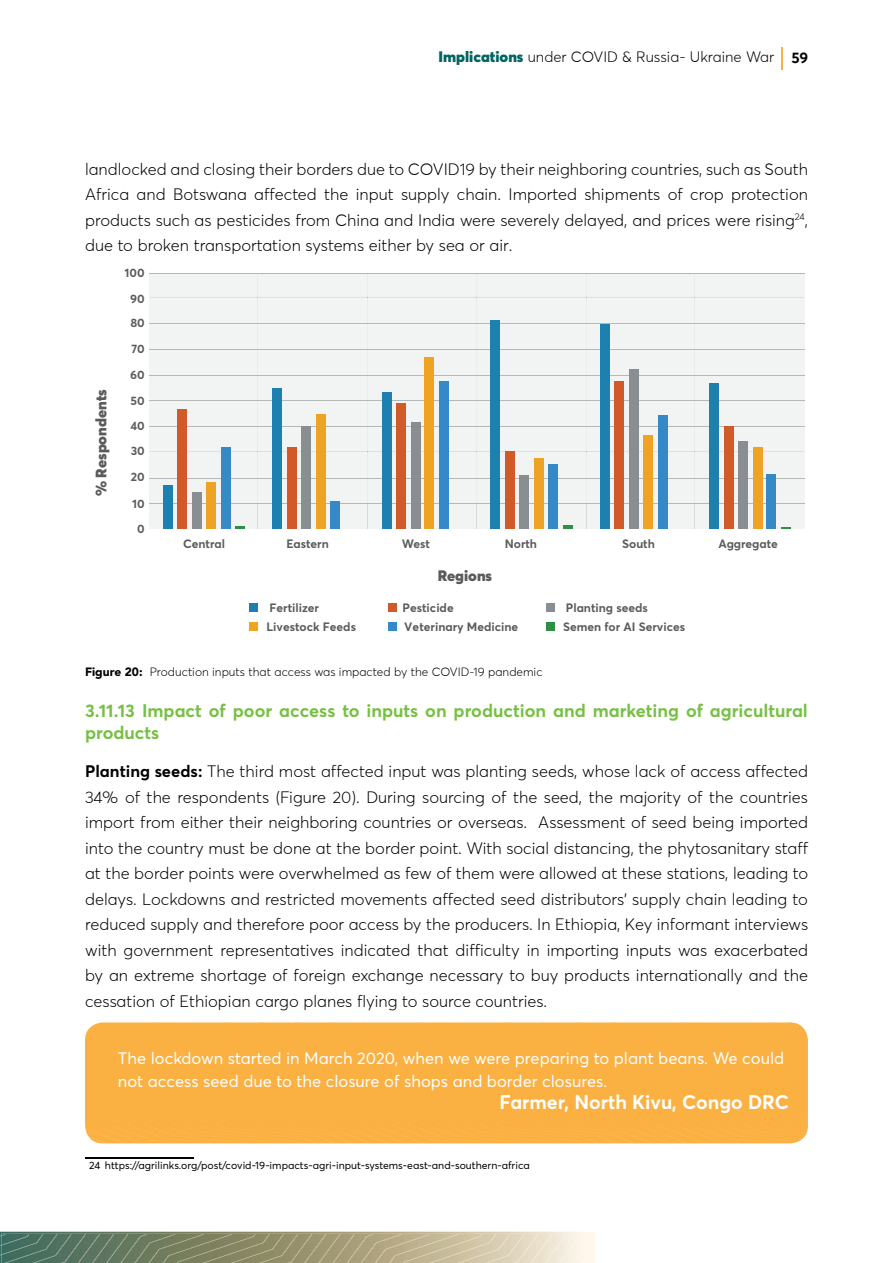
<style>
.page{position:relative;width:893px;height:1263px;background:#fff}
.page>*{position:absolute;margin:0;border:0;box-sizing:border-box;transform-origin:0 0}
.t1{font:700 19.5px "Averta";color:#fff}
.t2{font:700 18px/22.5px "Averta";color:#77c044}
.t3{font:300 16.5px/25.5px "Averta Std";color:#010101;text-align:justify}
.t4{font:16.5px/22.5px "Averta";color:#fff}
.t5{font:300 15px "Averta Std";color:#010101}
.t6{font:900 15px "Averta";color:#5a5b5b}
.t7{font:700 12px "Averta";color:#5a5b5b}
.t8{font:300 12px "Averta Std";color:#010101}
.t9{font:10.5px "Averta";color:#010101}
.s1{font-family:"Averta";font-weight:900;color:#036560}
.s2{font-weight:700}
.s3{font-family:"Avenir LT Std";font-weight:900}
.s4{font-family:"Averta";font-weight:700}
</style>
<div class="page">
<img style="left:0;top:1232px;width:573px;height:31px">
<img style="left:567px;top:1234px;width:6px;height:29px">
<img style="left:553px;top:1234px;width:14px;height:29px">
<img style="left:538px;top:1234px;width:15px;height:29px">
<img style="left:524px;top:1234px;width:14px;height:29px">
<img style="left:510px;top:1234px;width:14px;height:29px">
<img style="left:496px;top:1234px;width:14px;height:29px">
<img style="left:355px;top:1234px;width:141px;height:29px">
<img style="left:361px;top:1234px;width:121px;height:29px">
<img style="left:389px;top:1234px;width:70px;height:29px">
<img style="left:340px;top:1234px;width:15px;height:29px">
<img style="left:326px;top:1234px;width:14px;height:29px">
<img style="left:312px;top:1234px;width:14px;height:29px">
<img style="left:298px;top:1234px;width:14px;height:29px">
<img style="left:284px;top:1234px;width:14px;height:29px">
<img style="left:270px;top:1234px;width:14px;height:29px">
<img style="left:256px;top:1234px;width:14px;height:29px">
<img style="left:147px;top:1234px;width:109px;height:29px">
<img style="left:128px;top:1234px;width:19px;height:29px">
<img style="left:114px;top:1234px;width:14px;height:29px">
<img style="left:100px;top:1234px;width:14px;height:29px">
<img style="left:86px;top:1234px;width:14px;height:29px">
<img style="left:72px;top:1234px;width:14px;height:29px">
<img style="left:57px;top:1234px;width:15px;height:29px">
<img style="left:2px;top:1234px;width:55px;height:29px">
<img style="left:2px;top:1234px;width:27px;height:11px">
<svg style="left:0;top:1234px;width:6px;height:2px"></svg>
<svg style="left:573px;top:1232px;width:22px;height:31px"></svg>
<svg style="left:781px;top:47px;width:1px;height:23px"></svg>
<div style="left:149px;top:273px;width:655px;height:256px;background:#f2f3f3"></div>
<hr style="left:149px;top:324px;width:655px;height:1px;background:#b3b9b6">
<hr style="left:149px;top:297px;width:655px;height:1px;background:#b3b9b6">
<hr style="left:149px;top:273px;width:655px;height:1px;background:#b3b9b6">
<hr style="left:149px;top:349px;width:655px;height:1px;background:#b3b9b6">
<hr style="left:149px;top:375px;width:655px;height:1px;background:#b3b9b6">
<hr style="left:149px;top:401px;width:655px;height:1px;background:#b3b9b6">
<hr style="left:149px;top:426px;width:655px;height:1px;background:#b3b9b6">
<hr style="left:149px;top:451px;width:655px;height:1px;background:#b3b9b6">
<hr style="left:149px;top:478px;width:655px;height:1px;background:#b3b9b6">
<hr style="left:149px;top:503px;width:655px;height:1px;background:#b3b9b6">
<svg style="left:257px;top:323px;width:1px;height:206px"></svg>
<svg style="left:367px;top:323px;width:1px;height:206px"></svg>
<svg style="left:586px;top:323px;width:1px;height:206px"></svg>
<div style="left:163px;top:485px;width:10px;height:44px;background:#1d80af"></div>
<div style="left:177px;top:409px;width:10px;height:120px;background:#d25928"></div>
<div style="left:192px;top:492px;width:10px;height:37px;background:#888e92"></div>
<div style="left:206px;top:482px;width:10px;height:47px;background:#eea324"></div>
<div style="left:221px;top:447px;width:9px;height:82px;background:#3489c6"></div>
<div style="left:272px;top:388px;width:10px;height:141px;background:#1d80af"></div>
<div style="left:287px;top:447px;width:9px;height:82px;background:#d25928"></div>
<div style="left:301px;top:426px;width:10px;height:103px;background:#888e92"></div>
<div style="left:316px;top:414px;width:9px;height:115px;background:#eea324"></div>
<div style="left:330px;top:501px;width:9px;height:28px;background:#3489c6"></div>
<div style="left:382px;top:392px;width:9px;height:137px;background:#1d80af"></div>
<div style="left:396px;top:403px;width:10px;height:126px;background:#d25928"></div>
<div style="left:411px;top:422px;width:9px;height:107px;background:#888e92"></div>
<div style="left:425px;top:358px;width:9px;height:171px;background:#eea324"></div>
<div style="left:439px;top:381px;width:10px;height:148px;background:#3489c6"></div>
<div style="left:490px;top:321px;width:9px;height:208px;background:#1d80af"></div>
<div style="left:505px;top:452px;width:10px;height:77px;background:#d25928"></div>
<div style="left:519px;top:476px;width:10px;height:53px;background:#888e92"></div>
<div style="left:534px;top:459px;width:10px;height:70px;background:#eea324"></div>
<div style="left:548px;top:464px;width:10px;height:65px;background:#3489c6"></div>
<div style="left:600px;top:324px;width:10px;height:205px;background:#1d80af"></div>
<div style="left:614px;top:381px;width:10px;height:148px;background:#d25928"></div>
<div style="left:629px;top:370px;width:10px;height:159px;background:#888e92"></div>
<div style="left:709px;top:383px;width:10px;height:146px;background:#1d80af"></div>
<div style="left:724px;top:426px;width:9px;height:103px;background:#d25928"></div>
<div style="left:738px;top:441px;width:10px;height:88px;background:#888e92"></div>
<div style="left:753px;top:447px;width:10px;height:82px;background:#eea324"></div>
<div style="left:766px;top:474px;width:10px;height:55px;background:#3489c6"></div>
<svg style="left:781px;top:527px;width:10px;height:2px"></svg>
<div style="left:643px;top:436px;width:10px;height:93px;background:#eea324"></div>
<div style="left:658px;top:416px;width:10px;height:113px;background:#3489c6"></div>
<svg style="left:563px;top:526px;width:10px;height:3px"></svg>
<svg style="left:235px;top:527px;width:10px;height:2px"></svg>
<div style="left:249px;top:603px;width:9px;height:9px;background:#1d80af"></div>
<div style="left:249px;top:622px;width:9px;height:9px;background:#eea324"></div>
<div style="left:388px;top:603px;width:9px;height:9px;background:#d25928"></div>
<div style="left:388px;top:622px;width:9px;height:9px;background:#3489c6"></div>
<div style="left:546px;top:603px;width:9px;height:9px;background:#888e92"></div>
<div style="left:546px;top:622px;width:9px;height:9px;background:#2e9044"></div>
<hr style="left:85px;top:1157px;width:108px;height:2px;background:#010101">
<div style="left:779px;top:1022px;width:19px;height:120px;background:#fbb042"></div>
<div style="left:744px;top:1022px;width:35px;height:121px;background:#fbb042"></div>
<svg style="left:116px;top:1022px;width:628px;height:121px;background:#fab54e"></svg>
<div style="left:100px;top:1023px;width:609px;height:120px;background:#fbb042"></div>
<div style="left:92px;top:1026px;width:596px;height:117px;background:#fbb042"></div>
<svg style="left:87px;top:1026px;width:5px;height:5px"></svg>
<div style="left:87px;top:1031px;width:583px;height:112px;background:#fbb042"></div>
<div style="left:85px;top:1037px;width:567px;height:106px;background:#fbb042"></div>
<svg style="left:85px;top:1128px;width:39px;height:15px"></svg>
<p class="t5" style="left:438px;top:47px;width:371px"><span class="s1">Implications</span> under COVID &amp; Russia- Ukraine War <span class="s2">59</span></p>
<p class="t3" style="left:85px;top:156px;width:725px">landlocked and closing their borders due to COVID19 by their neighboring countries, such as South Africa and Botswana affected the input supply chain. Imported shipments of crop protection products such as pesticides from China and India were severely delayed, and prices were rising<sup>24</sup>, due to broken transportation systems either by sea or air.</p>
<p class="t7" style="left:125px;top:265px;width:22px">100</p>
<p class="t7" style="left:130px;top:291px;width:16px">90</p>
<p class="t7" style="left:130px;top:315px;width:16px">80</p>
<p class="t7" style="left:131px;top:342px;width:15px">70</p>
<p class="t6" style="left:91px;top:496px;width:108px;rotate:-90deg">% Respondents</p>
<p class="t7" style="left:130px;top:367px;width:16px">60</p>
<p class="t7" style="left:131px;top:393px;width:16px">50</p>
<p class="t7" style="left:130px;top:418px;width:16px">40</p>
<p class="t7" style="left:131px;top:443px;width:16px">30</p>
<p class="t7" style="left:131px;top:469px;width:15px">20</p>
<p class="t7" style="left:132px;top:496px;width:14px">10</p>
<p class="t7" style="left:137px;top:521px;width:9px">0</p>
<p class="t7" style="left:183px;top:537px;width:43px">Central</p>
<p class="t7" style="left:286px;top:537px;width:44px">Eastern</p>
<p class="t7" style="left:402px;top:537px;width:30px">West</p>
<p class="t7" style="left:505px;top:537px;width:34px">North</p>
<p class="t7" style="left:622px;top:537px;width:34px">South</p>
<p class="t7" style="left:718px;top:537px;width:61px">Aggregate</p>
<p class="t6" style="left:438px;top:566px;width:56px">Regions</p>
<p class="t7" style="left:269px;top:600px;width:51px">Fertilizer</p>
<p class="t7" style="left:403px;top:600px;width:53px">Pesticide</p>
<p class="t7" style="left:566px;top:600px;width:84px">Planting seeds</p>
<p class="t7" style="left:266px;top:619px;width:91px">Livestock Feeds</p>
<p class="t7" style="left:404px;top:619px;width:115px">Veterinary Medicine</p>
<p class="t7" style="left:563px;top:619px;width:124px">Semen for AI Services</p>
<p class="t8" style="left:85px;top:664px;width:459px"><span class="s3">Figure 20:</span> Production inputs that access was impacted by the COVID-19 pandemic</p>
<p class="t2" style="left:85px;top:699px;width:724px">3.11.13 Impact of poor access to inputs on production and marketing of agricultural products</p>
<p class="t3" style="left:85px;top:759px;width:725px"><span class="s4">Planting seeds:</span> The third most affected input was planting seeds, whose lack of access affected 34% of the respondents (Figure 20). During sourcing of the seed, the majority of the countries import from either their neighboring countries or overseas. Assessment of seed being imported into the country must be done at the border point. With social distancing, the phytosanitary staff at the border points were overwhelmed as few of them were allowed at these stations, leading to delays. Lockdowns and restricted movements affected seed distributors’ supply chain leading to reduced supply and therefore poor access by the producers. In Ethiopia, Key informant interviews with government representatives indicated that difficulty in importing inputs was exacerbated by an extreme shortage of foreign exchange necessary to buy products internationally and the cessation of Ethiopian cargo planes flying to source countries.</p>
<p class="t4" style="left:118px;top:1047px;width:668px">The lockdown started in March 2020, when we were preparing to plant beans. We could not access seed due to the closure of shops and border closures.</p>
<p class="t1" style="left:499px;top:1090px;width:291px">Farmer, North Kivu, Congo DRC</p>
<p class="t9" style="left:89px;top:1159px;width:442px">24 https://agrilinks.org/post/covid-19-impacts-agri-input-systems-east-and-southern-africa</p>
</div>
